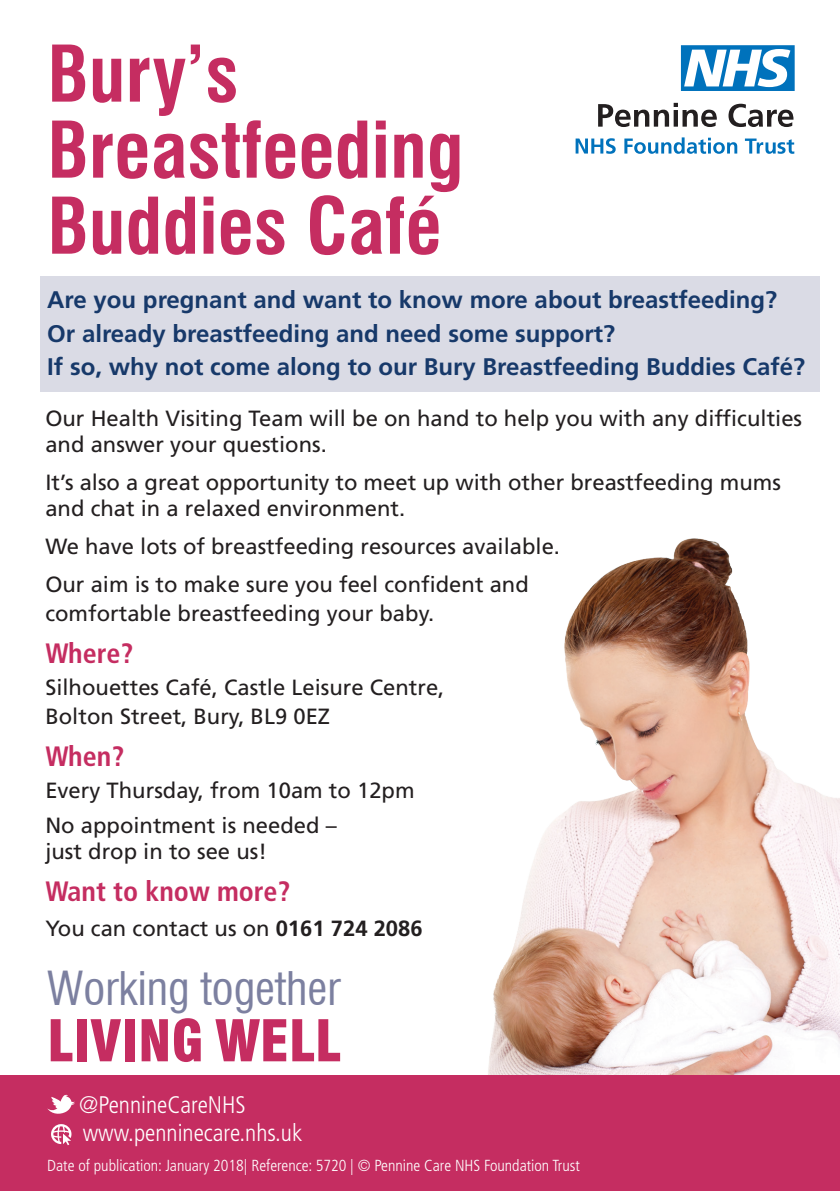
<style>
.page{position:relative;width:840px;height:1191px;background:#fff}
.page>*{position:absolute;margin:0;border:0;box-sizing:border-box;transform-origin:0 0}
.Body_text{font:700 condensed 75.8px/76px "Swiss 721 BT";color:#c52d61}
.t1{font:900 condensed 56px "Swiss 721 BT";color:#c52d61}
.t2{font:condensed 45.2px "Swiss 721 BT";color:#7c80a0}
.Body_text-2{font:700 condensed 28px "Frutiger LT Std";color:#c52d61}
.Body_text-3{font:700 24px "Frutiger LT Std";color:#17396a}
.t3{font:300 condensed 24px "Frutiger LT Std";color:#fff}
.Body_text-4{font:22px/26.4px "Frutiger LT Std";color:#231f20}
.Reference_text{font:300 condensed 16px "Frutiger LT Std";color:#fff}
.s1{font-weight:700}
.s2{font-size:45.8px}
</style>
<div class="page">
<img style="left:488px;top:538px;width:351px;height:537px">
<div style="left:41px;top:276px;width:778px;height:116px;background:#dadbe5"></div>
<svg style="left:575px;top:137px;width:218px;height:17px"></svg>
<svg style="left:598px;top:103px;width:195px;height:24px"></svg>
<svg style="left:680px;top:45px;width:114px;height:46px"></svg>
<div style="left:0;top:1075px;width:839px;height:116px;background:#c52d61"></div>
<svg style="left:47px;top:1094px;width:28px;height:20px"></svg>
<svg style="left:51px;top:1124px;width:20px;height:21px"></svg>
<p class="Body_text" style="left:47px;top:36px;width:418px">Bury’s<br>Breastfeeding<br>Buddies Café</p>
<p class="Body_text-3" style="left:47px;top:286px;width:731px">Are you pregnant and want to know more about breastfeeding?</p>
<p class="Body_text-3" style="left:47px;top:319px;width:569px">Or already breastfeeding and need some support?</p>
<p class="Body_text-3" style="left:47px;top:352px;width:759px">If so, why not come along to our Bury Breastfeeding Buddies Café?</p>
<p class="Body_text-4" style="left:45px;top:405px;width:757px">Our Health Visiting Team will be on hand to help you with any difficulties and answer your questions.</p>
<p class="Body_text-4" style="left:45px;top:469px;width:736px">It’s also a great opportunity to meet up with other breastfeeding mums and chat in a relaxed environment.</p>
<p class="Body_text-4" style="left:45px;top:533px;width:516px">We have lots of breastfeeding resources available.</p>
<p class="Body_text-4" style="left:45px;top:570px;width:484px;line-height:28.8px">Our aim is to make sure you feel confident and comfortable breastfeeding your baby.</p>
<p class="Body_text-2" style="left:45px;top:636px;width:89px">Where?</p>
<p class="Body_text-4" style="left:45px;top:673px;width:400px;line-height:28.8px">Silhouettes Café, Castle Leisure Centre,<br>Bolton Street, Bury, BL9 0EZ</p>
<p class="Body_text-2" style="left:45px;top:739px;width:80px">When?</p>
<p class="Body_text-4" style="left:45px;top:777px;width:370px">Every Thursday, from 10am to 12pm</p>
<p class="Body_text-4" style="left:45px;top:812px;width:292px">No appointment is needed – just drop in to see us!</p>
<p class="Body_text-2" style="left:45px;top:875px;width:246px">Want to know more?</p>
<p class="Body_text-4" style="left:45px;top:915px;width:378px">You can contact us on <span class="s1">0161 724 2086</span></p>
<p class="t2" style="left:47px;top:961px;width:295px"><span class="s2">W</span>orking together</p>
<p class="t1" style="left:47px;top:1007px;width:295px">LIVING WELL</p>
<p class="t3" style="left:79px;top:1090px;width:168px">@PennineCareNHS</p>
<p class="t3" style="left:83px;top:1119px;width:221px">www.penninecare.nhs.uk</p>
<p class="Reference_text" style="left:47px;top:1156px;width:534px">Date of publication: January 2018| Reference: 5720 | © Pennine Care NHS Foundation Trust</p>
</div>
